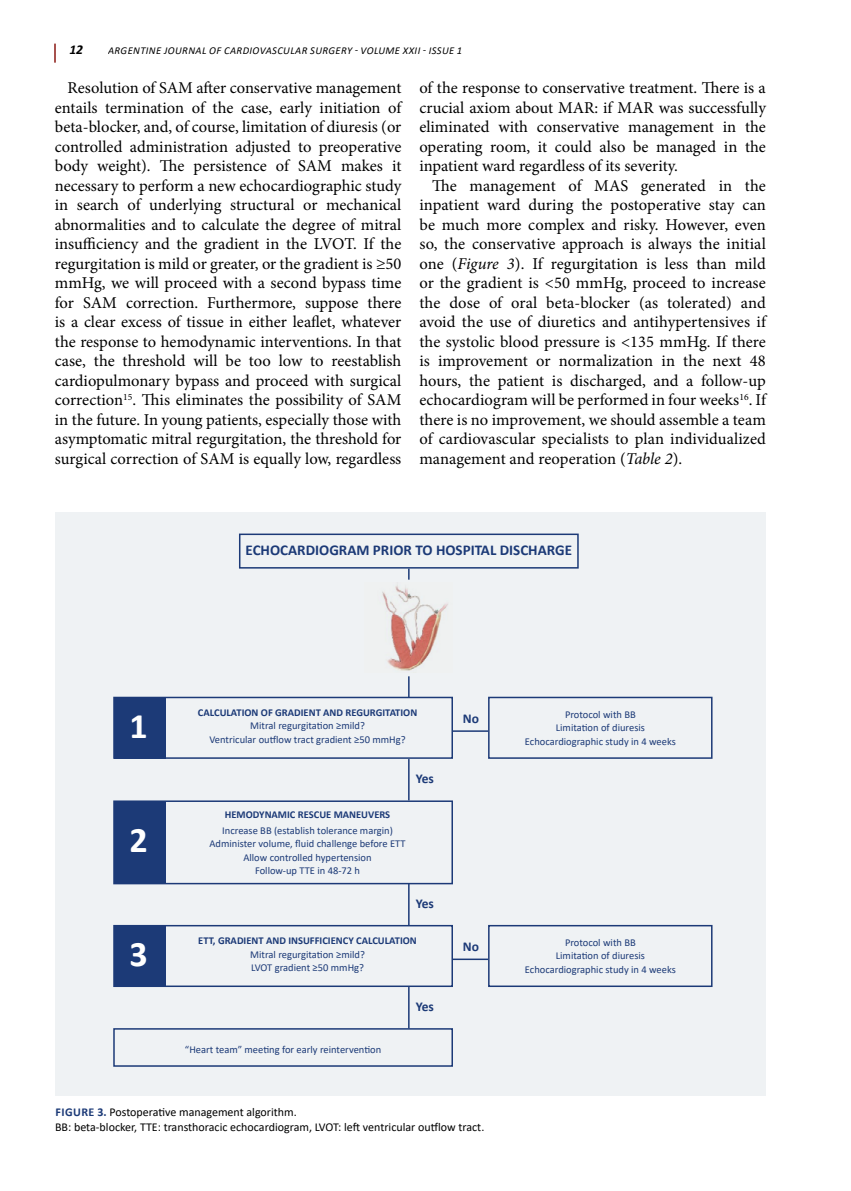
<style>
.page{position:relative;width:851px;height:1191px;background:#fff}
.page>*{position:absolute;margin:0;border:0;box-sizing:border-box;transform-origin:0 0}
.t1{font:700 36px "Calibri";color:#fff}
.t2{font:16.5px/19.5px "Minion Pro";color:#000;text-align:justify}
.t3{font:700 15px "Calibri";color:#1c3a77}
.t4{font:700 13.5px "Calibri";color:#1c3a77}
.t5{font:italic 700 13.5px "Calibri";color:#000}
.t6{font:12px/15px "Calibri";color:#000}
.t7{font:10.5px/13.5px "Calibri";color:#1c3a77;text-align:center}
.t8{font:700 10.5px "Calibri";color:#1c3a77}
.t9{font:italic 10.5px "Calibri";letter-spacing:.04em;color:#000}
.s1{font-style:italic}
.s2{font-weight:700;color:#1c3a77}
</style>
<div class="page">
<svg style="left:54px;top:44px;width:2px;height:19px"></svg>
<div style="left:55px;top:512px;width:710px;height:583px;background:#eff2f4"></div>
<img style="left:382px;top:585px;width:66px;height:86px">
<div style="left:239px;top:533px;width:339px;height:35px;border:2px solid #1c3a77"></div>
<svg style="left:408px;top:676px;width:1px;height:20px"></svg>
<div style="left:488px;top:696px;width:224px;height:63px;border:2px solid #1c3a77"></div>
<div style="left:488px;top:925px;width:224px;height:62px;border:2px solid #1c3a77"></div>
<div style="left:113px;top:1028px;width:340px;height:38px;border:2px solid #1c3a77"></div>
<hr style="left:453px;top:730px;width:35px;height:2px;background:#1c3a77">
<hr style="left:453px;top:958px;width:35px;height:2px;background:#1c3a77">
<div style="left:113px;top:696px;width:340px;height:63px;border:2px solid #1c3a77"></div>
<div style="left:114px;top:697px;width:52px;height:62px;background:#1c3a77"></div>
<div style="left:113px;top:925px;width:340px;height:62px;border:2px solid #1c3a77"></div>
<div style="left:114px;top:925px;width:52px;height:62px;background:#1c3a77"></div>
<div style="left:113px;top:800px;width:340px;height:84px;border:2px solid #1c3a77"></div>
<div style="left:114px;top:801px;width:52px;height:83px;background:#1c3a77"></div>
<hr style="left:408px;top:759px;width:1px;height:41px;background:#1c3a77">
<hr style="left:408px;top:883px;width:1px;height:42px;background:#1c3a77">
<hr style="left:408px;top:987px;width:1px;height:41px;background:#1c3a77">
<p class="t5" style="left:69px;top:40px;width:15px">12</p>
<p class="t9" style="left:108px;top:43px;width:355px">ARGENTINE JOURNAL OF CARDIOVASCULAR SURGERY - VOLUME XXII - ISSUE 1</p>
<p class="t2" style="left:55px;top:78px;width:348px;text-indent:13px">Resolution of SAM after conservative management entails termination of the case, early initiation of beta-blocker, and, of course, limitation of diuresis (or controlled administration adjusted to preoperative body weight). The persistence of SAM makes it necessary to perform a new echocardiographic study in search of underlying structural or mechanical abnormalities and to calculate the degree of mitral insufficiency and the gradient in the LVOT. If the regurgitation is mild or greater, or the gradient is ≥50 mmHg, we will proceed with a second bypass time for SAM correction. Furthermore, suppose there is a clear excess of tissue in either leaflet, whatever the response to hemodynamic interventions. In that case, the threshold will be too low to reestablish cardiopulmonary bypass and proceed with surgical correction<sup>15</sup>. This eliminates the possibility of SAM in the future. In young patients, especially those with asymptomatic mitral regurgitation, the threshold for surgical correction of SAM is equally low, regardless</p>
<p class="t2" style="left:419px;top:78px;width:348px">of the response to conservative treatment. There is a crucial axiom about MAR: if MAR was successfully eliminated with conservative management in the operating room, it could also be managed in the inpatient ward regardless of its severity.</p>
<p class="t2" style="left:419px;top:176px;width:348px;text-indent:13px">The management of MAS generated in the inpatient ward during the postoperative stay can be much more complex and risky. However, even so, the conservative approach is always the initial one (<span class="s1">Figure 3</span>). If regurgitation is less than mild or the gradient is &lt;50 mmHg, proceed to increase the dose of oral beta-blocker (as tolerated) and avoid the use of diuretics and antihypertensives if the systolic blood pressure is &lt;135 mmHg. If there is improvement or normalization in the next 48 hours, the patient is discharged, and a follow-up echocardiogram will be performed in four weeks<sup>16</sup>. If there is no improvement, we should assemble a team of cardiovascular specialists to plan individualized management and reoperation (<span class="s1">Table 2</span>).</p>
<p class="t3" style="left:245px;top:539px;width:328px">ECHOCARDIOGRAM PRIOR TO HOSPITAL DISCHARGE</p>
<h1 class="t1" style="left:129px;top:700px;width:20px">1</h1>
<p class="t8" style="left:198px;top:704px;width:221px">CALCULATION OF GRADIENT AND REGURGITATION</p>
<p class="t7" style="left:209px;top:719px;width:197px">Mitral regurgitation ≥mild?<br>Ventricular outflow tract gradient ≥50 mmHg?</p>
<p class="t4" style="left:463px;top:709px;width:18px">No</p>
<p class="t7" style="left:525px;top:707px;width:152px">Protocol with BB<br>Limitation of diuresis<br>Echocardiographic study in 4 weeks</p>
<p class="t4" style="left:415px;top:769px;width:20px">Yes</p>
<p class="t8" style="left:225px;top:807px;width:167px">HEMODYNAMIC RESCUE MANEUVERS</p>
<h1 class="t1" style="left:129px;top:814px;width:20px">2</h1>
<p class="t7" style="left:209px;top:823px;width:197px">Increase BB (establish tolerance margin)<br>Administer volume, fluid challenge before ETT Allow controlled hypertension<br>Follow-up TTE in 48-72 h</p>
<p class="t4" style="left:415px;top:893px;width:20px">Yes</p>
<h1 class="t1" style="left:129px;top:929px;width:20px">3</h1>
<p class="t8" style="left:198px;top:933px;width:220px">ETT, GRADIENT AND INSUFFICIENCY CALCULATION</p>
<p class="t7" style="left:250px;top:947px;width:116px;text-align:left">Mitral regurgitation ≥mild?<br>LVOT gradient ≥50 mmHg?</p>
<p class="t4" style="left:463px;top:937px;width:18px">No</p>
<p class="t7" style="left:525px;top:935px;width:152px">Protocol with BB<br>Limitation of diuresis<br>Echocardiographic study in 4 weeks</p>
<p class="t4" style="left:415px;top:996px;width:20px">Yes</p>
<p class="t7" style="left:185px;top:1042px;width:198px">“Heart team” meeting for early reintervention</p>
<p class="t6" style="left:55px;top:1104px;width:430px"><span class="s2">FIGURE 3.</span> Postoperative management algorithm.<br>BB: beta-blocker, TTE: transthoracic echocardiogram, LVOT: left ventricular outflow tract.</p>
</div>
